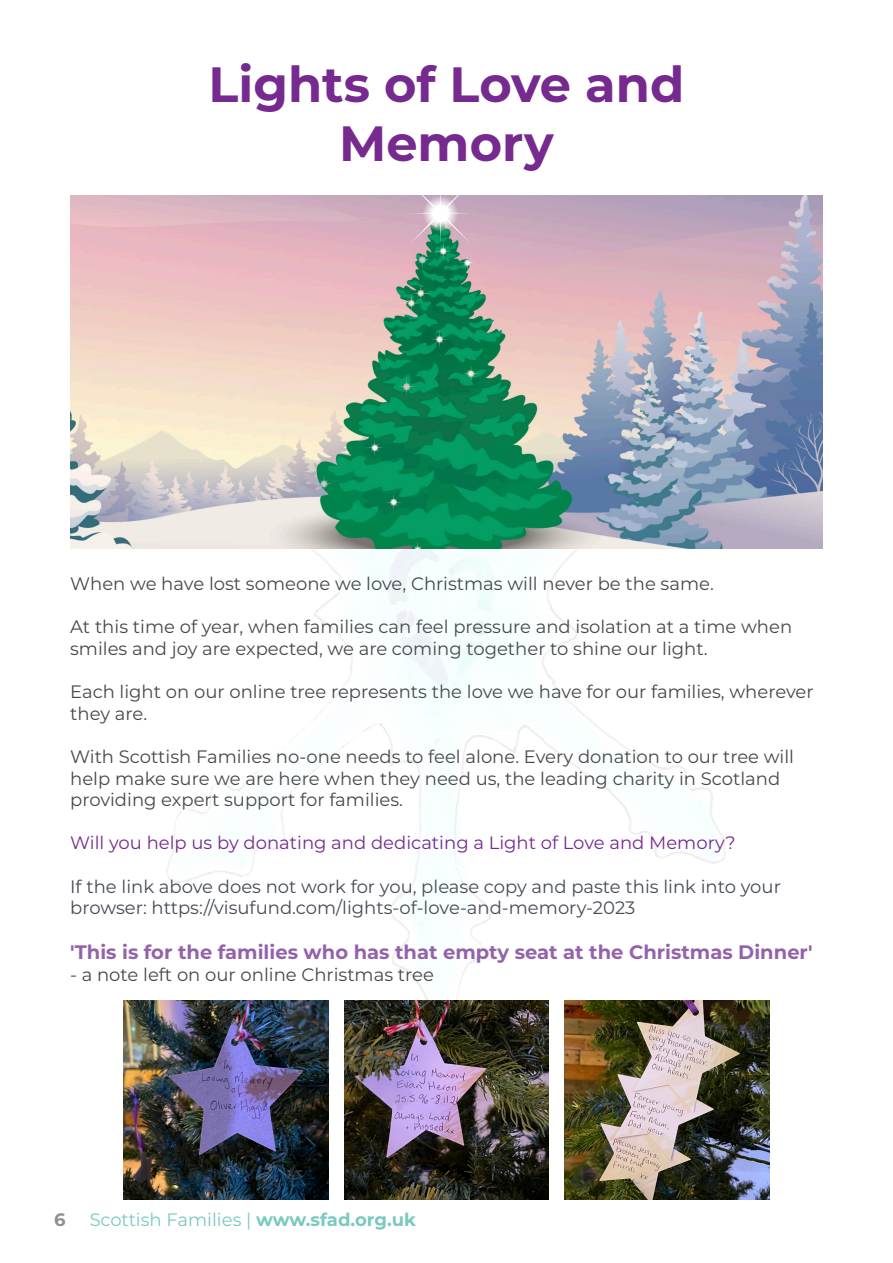
<style>
.page{position:relative;width:893px;height:1263px;background:#fff}
.page>*{position:absolute;margin:0;border:0;box-sizing:border-box;transform-origin:0 0}
.t1{font:700 49.5px "Montserrat";color:#762a8f}
.t2{font:700 19.5px "Montserrat";color:#9363aa}
.t3{font:18px/21.6px "Montserrat";color:#45494c}
.t4{font:18px/21.6px "Montserrat";color:#454c55}
.t5{font:18px "Montserrat";color:#762a8f}
.t6{font:18px "Montserrat";color:#20a598}
.t7{font:700 18px "Montserrat";color:#45494c}
.s1{font-weight:700}
</style>
<div class="page">
<img style="left:123px;top:549px;width:647px;height:475px">
<img style="left:70px;top:196px;width:753px;height:353px">
<img style="left:124px;top:1001px;width:204px;height:198px">
<img style="left:344px;top:1001px;width:205px;height:198px">
<img style="left:564px;top:1001px;width:205px;height:198px">
<p class="t1" style="left:209px;top:49px;width:477px">Lights of Love and</p>
<p class="t1" style="left:339px;top:108px;width:216px">Memory</p>
<p class="t3" style="left:70px;top:572px;width:645px">When we have lost someone we love, Christmas will never be the same.</p>
<p class="t3" style="left:70px;top:615px;width:724px">At this time of year, when families can feel pressure and isolation at a time when smiles and joy are expected, we are coming together to shine our light.</p>
<p class="t3" style="left:70px;top:680px;width:745px">Each light on our online tree represents the love we have for our families, wherever they are.</p>
<p class="t3" style="left:70px;top:745px;width:725px">With Scottish Families no-one needs to feel alone. Every donation to our tree will help make sure we are here when they need us, the leading charity in Scotland</p>
<p class="t3" style="left:70px;top:788px;width:334px">providing expert support for families.</p>
<p class="t5" style="left:70px;top:830px;width:667px">Will you help us by donating and dedicating a Light of Love and Memory?</p>
<p class="t4" style="left:70px;top:875px;width:712px">If the link above does not work for you, please copy and paste this link into your browser: https://visufund.com/lights-of-love-and-memory-2023</p>
<p class="t2" style="left:70px;top:938px;width:744px">'This is for the families who has that empty seat at the Christmas Dinner'</p>
<p class="t3" style="left:70px;top:963px;width:365px">- a note left on our online Christmas tree</p>
<p class="t7" style="left:54px;top:1207px;width:13px">6</p>
<p class="t6" style="left:89px;top:1208px;width:328px">Scottish Families | <span class="s1">www.sfad.org.uk</span></p>
</div>
